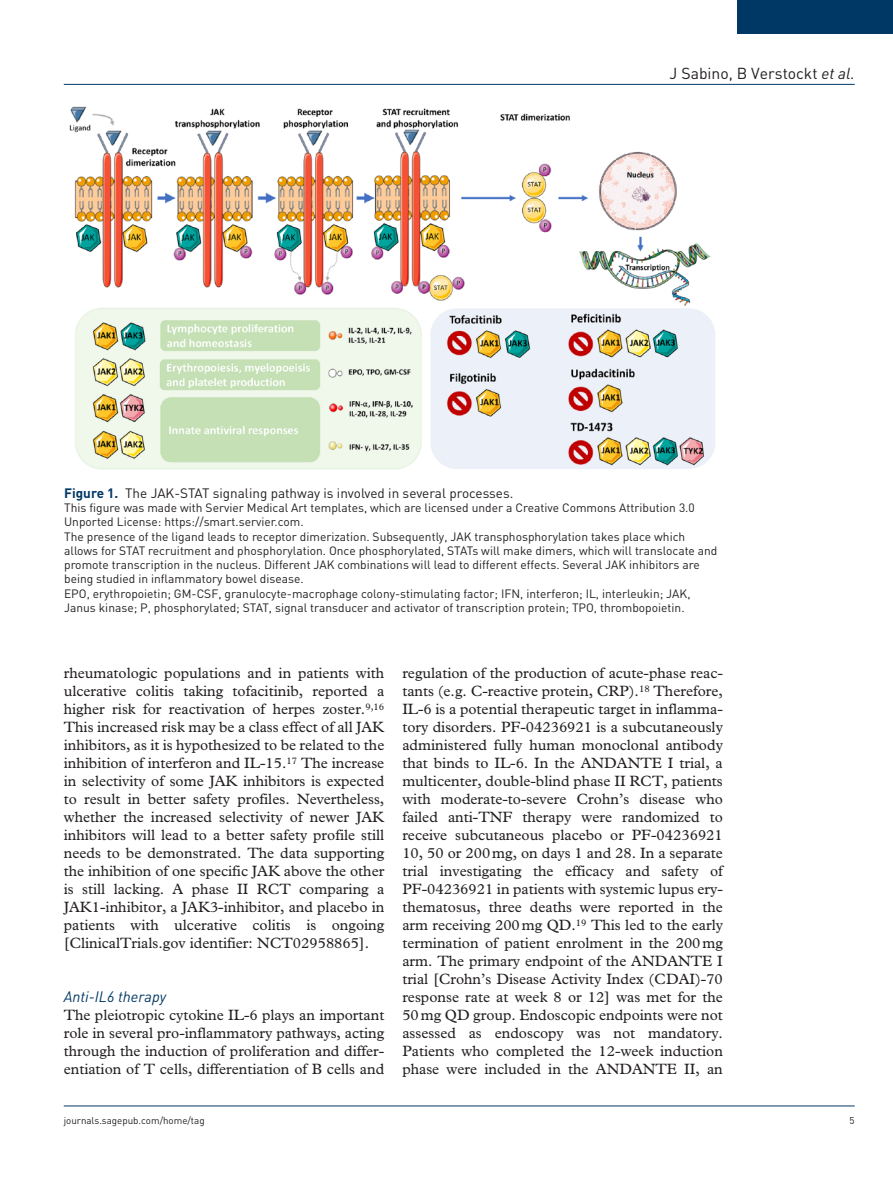
<style>
.page{position:relative;width:893px;height:1191px;background:#fff}
.page>*{position:absolute;margin:0;border:0;box-sizing:border-box;transform-origin:0 0}
.t1{font:15.75px "DIN";color:#231f20}
.t2{font:15px/18px "Plantin Std";color:#231f20;text-align:justify}
.t3{font:italic 15px "DIN";color:#003865}
.t4{font:13.5px "DIN";color:#231f20}
.t5{font:12px/14.2px "DIN";color:#231f20}
.t6{font:9.75px "DIN";color:#231f20}
.s1{font-style:italic}
.s2{font-weight:700;color:#003865}
</style>
<div class="page">
<hr style="left:64px;top:84px;width:791px;height:1px;background:#003865">
<hr style="left:64px;top:1105px;width:791px;height:1px;background:#003865">
<div style="left:738px;top:0;width:155px;height:34px;background:#003865"></div>
<img style="left:69px;top:106px;width:646px;height:364px">
<p class="t1" style="left:670px;top:63px;width:187px">J Sabino, B Verstockt <span class="s1">et al.</span></p>
<p class="t4" style="left:64px;top:484px;width:451px"><span class="s2">Figure 1.</span> The JAK-STAT signaling pathway is involved in several processes.</p>
<p class="t5" style="left:64px;top:500px;width:655px">This figure was made with Servier Medical Art templates, which are licensed under a Creative Commons Attribution 3.0<br>Unported License: https://smart.servier.com.<br>The presence of the ligand leads to receptor dimerization. Subsequently, JAK transphosphorylation takes place which allows for STAT recruitment and phosphorylation. Once phosphorylated, STATs will make dimers, which will translocate and promote transcription in the nucleus. Different JAK combinations will lead to different effects. Several JAK inhibitors are being studied in inflammatory bowel disease.<br>EPO, erythropoietin; GM-CSF, granulocyte-macrophage colony-stimulating factor; IFN, interferon; IL, interleukin; JAK, Janus kinase; P, phosphorylated; STAT, signal transducer and activator of transcription protein; TPO, thrombopoietin.</p>
<p class="t2" style="left:64px;top:664px;width:322px">rheumatologic populations and in patients with ulcerative colitis taking tofacitinib, reported a higher risk for reactivation of herpes zoster.<sup>9,16<br></sup>This increased risk may be a class effect of all JAK inhibitors, as it is hypothesized to be related to the inhibition of interferon and IL-15.<sup>17</sup> The increase in selectivity of some JAK inhibitors is expected to result in better safety profiles. Nevertheless, whether the increased selectivity of newer JAK inhibitors will lead to a better safety profile still needs to be demonstrated. The data supporting the inhibition of one specific JAK above the other is still lacking. A phase II RCT comparing a JAK1-inhibitor, a JAK3-inhibitor, and placebo in patients with ulcerative colitis is ongoing [ClinicalTrials.gov identifier: NCT02958865].</p>
<p class="t3" style="left:64px;top:987px;width:104px">Anti-IL6 therapy</p>
<p class="t2" style="left:64px;top:1006px;width:322px">The pleiotropic cytokine IL-6 plays an important role in several pro-inflammatory pathways, acting through the induction of proliferation and differ&shy;entiation of T cells, differentiation of B cells and</p>
<p class="t2" style="left:402px;top:664px;width:322px">regulation of the production of acute-phase reac&shy;tants (e.g. C-reactive protein, CRP).<sup>18</sup> Therefore, IL-6 is a potential therapeutic target in inflamma&shy;tory disorders. PF-04236921 is a subcutaneously administered fully human monoclonal antibody that binds to IL-6. In the ANDANTE I trial, a multicenter, double-blind phase II RCT, patients with moderate-to-severe Crohn’s disease who failed anti-TNF therapy were randomized to receive subcutaneous placebo or PF-04236921<br>10, 50 or 200mg, on days 1 and 28. In a separate trial investigating the efficacy and safety of PF-04236921 in patients with systemic lupus ery&shy;thematosus, three deaths were reported in the arm receiving 200mg QD.<sup>19</sup> This led to the early termination of patient enrolment in the 200mg arm. The primary endpoint of the ANDANTE I trial [Crohn’s Disease Activity Index (CDAI)-70 response rate at week 8 or 12] was met for the 50mg QD group. Endoscopic endpoints were not assessed as endoscopy was not mandatory.<br>Patients who completed the 12-week induction phase were included in the ANDANTE II, an</p>
<p class="t6" style="left:64px;top:1114px;width:142px">journals.sagepub.com/home/tag</p>
<p class="t6" style="left:850px;top:1114px;width:7px">5</p>
</div>
